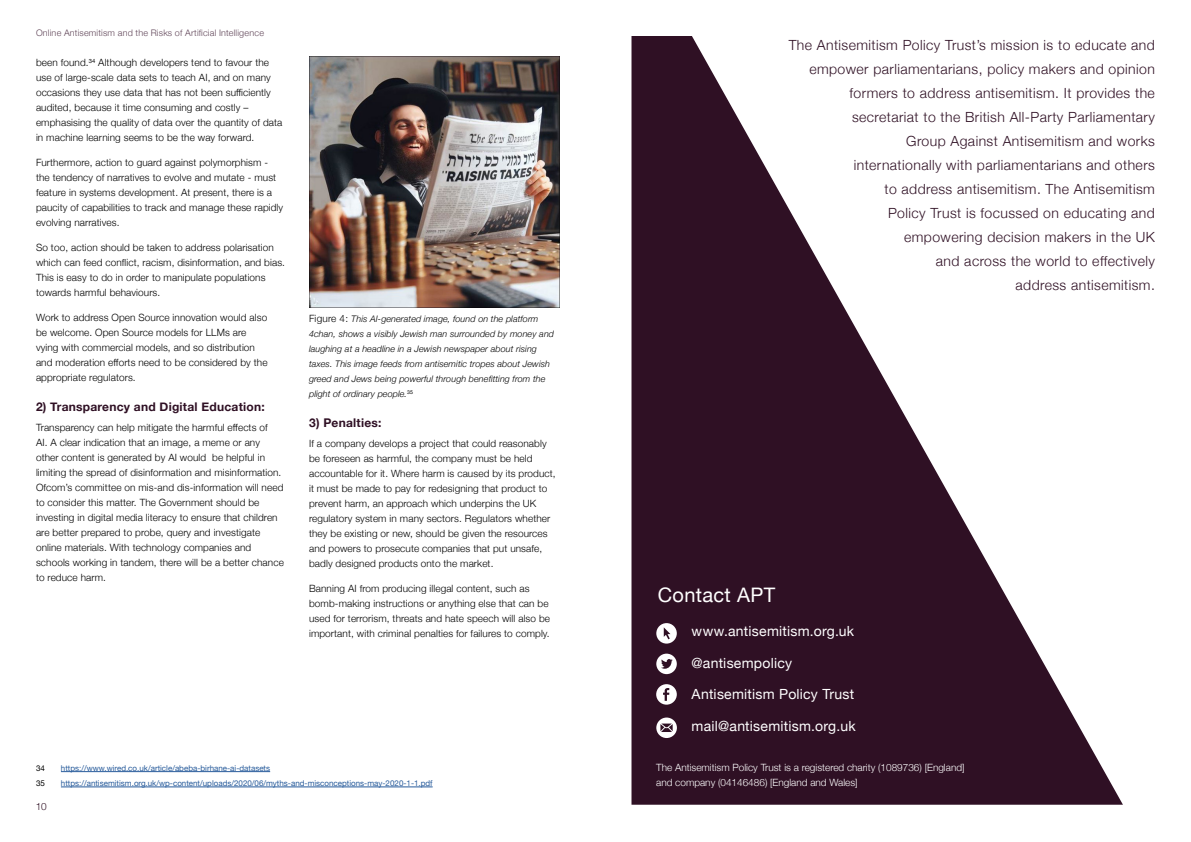
<style>
.page{position:relative;width:1191px;height:842px;background:#fff}
.page>*{position:absolute;margin:0;border:0;box-sizing:border-box;transform-origin:0 0}
.t1{font:20px "Helvetica Neue";letter-spacing:.02em;color:#fff}
.t2{font:300 14px/24px "Helvetica Neue";letter-spacing:.03em;color:#2f1024;text-align:right}
.t3{font:14px "Helvetica Neue";letter-spacing:.02em;color:#fff}
.t4{font:700 12px "Helvetica Neue";letter-spacing:.02em;color:#2f1024}
.t5{font:300 10px/15px "Helvetica Neue";letter-spacing:.01em;color:#000}
.t6{font:300 10px/15px "Helvetica Neue";color:#fff}
.t7{font:300 10px "Helvetica Neue";color:#2f1024}
.t8{font:italic 300 9px/15px "Helvetica Neue";letter-spacing:.01em;color:#000}
.t9{font:300 9px "Helvetica Neue";letter-spacing:.02em;color:#614659}
.t10{font:8px "Helvetica Neue";color:#275b9b}
.t11{font:8px "Helvetica Neue";color:#000}
.s1{font-style:normal;font-size:10px}
</style>
<div class="page">
<hr style="left:61px;top:771px;width:209px;height:1px;background:#275b9b">
<hr style="left:61px;top:787px;width:371px;height:1px;background:#275b9b">
<img style="left:309px;top:57px;width:250px;height:250px">
<svg style="left:631px;top:36px;width:492px;height:769px;fill:#2f1024"></svg>
<div style="left:656px;top:654px;width:21px;height:20px;background:#fff;border-radius:50%"></div>
<svg style="left:661px;top:659px;width:11px;height:10px"></svg>
<div style="left:656px;top:684px;width:21px;height:21px;background:#fff;border-radius:50%"></div>
<svg style="left:663px;top:688px;width:6px;height:13px"></svg>
<div style="left:656px;top:623px;width:21px;height:21px;background:#fff;border-radius:50%"></div>
<svg style="left:664px;top:627px;width:6px;height:12px"></svg>
<div style="left:656px;top:717px;width:21px;height:21px;background:#fff;border-radius:50%"></div>
<svg style="left:660px;top:723px;width:12px;height:9px"></svg>
<p class="t9" style="left:36px;top:26px;width:229px">Online Antisemitism and the Risks of Artificial Intelligence</p>
<p class="t5" style="left:36px;top:55px;width:248px">been found.<sup>34</sup> Although developers tend to favour the use of large-scale data sets to teach AI, and on many occasions they use data that has not been sufficiently audited, because it time consuming and costly – emphasising the quality of data over the quantity of data in machine learning seems to be the way forward.</p>
<p class="t5" style="left:36px;top:155px;width:249px">Furthermore, action to guard against polymorphism - the tendency of narratives to evolve and mutate - must feature in systems development. At present, there is a paucity of capabilities to track and manage these rapidly evolving narratives.</p>
<p class="t5" style="left:36px;top:240px;width:250px">So too, action should be taken to address polarisation which can feed conflict, racism, disinformation, and bias.<br>This is easy to do in order to manipulate populations towards harmful behaviours.</p>
<p class="t5" style="left:36px;top:310px;width:233px">Work to address Open Source innovation would also be welcome. Open Source models for LLMs are vying with commercial models, and so distribution and moderation efforts need to be considered by the appropriate regulators.</p>
<p class="t4" style="left:36px;top:397px;width:230px">2) Transparency and Digital Education:</p>
<p class="t5" style="left:36px;top:419px;width:249px">Transparency can help mitigate the harmful effects of<br>AI. A clear indication that an image, a meme or any other content is generated by AI would be helpful in limiting the spread of disinformation and misinformation.<br>Ofcom’s committee on mis-and dis-information will need to consider this matter. The Government should be investing in digital media literacy to ensure that children are better prepared to probe, query and investigate online materials. With technology companies and schools working in tandem, there will be a better chance to reduce harm.</p>
<p class="t8" style="left:309px;top:311px;width:246px"><span class="s1">Figure 4:</span> This AI-generated image, found on the platform 4chan, shows a visibly Jewish man surrounded by money and laughing at a headline in a Jewish newspaper about rising taxes. This image feeds from antisemitic tropes about Jewish greed and Jews being powerful through benefitting from the plight of ordinary people.<sup>35</sup></p>
<p class="t4" style="left:309px;top:413px;width:74px">3) Penalties:</p>
<p class="t5" style="left:309px;top:435px;width:248px">If a company develops a project that could reasonably be foreseen as harmful, the company must be held accountable for it. Where harm is caused by its product, it must be made to pay for redesigning that product to prevent harm, an approach which underpins the UK regulatory system in many sectors. Regulators whether they be existing or new, should be given the resources and powers to prosecute companies that put unsafe, badly designed products onto the market.</p>
<p class="t5" style="left:309px;top:580px;width:242px">Banning AI from producing illegal content, such as bomb-making instructions or anything else that can be used for terrorism, threats and hate speech will also be important, with criminal penalties for failures to comply.</p>
<p class="t11" style="left:36px;top:762px;width:10px">34</p>
<p class="t10" style="left:61px;top:762px;width:211px">https://www.wired.co.uk/article/abeba-birhane-ai-datasets</p>
<p class="t11" style="left:36px;top:777px;width:10px">35</p>
<p class="t10" style="left:61px;top:777px;width:373px">https://antisemitism.org.uk/wp-content/uploads/2020/06/myths-and-misconceptions-may-2020-1-1.pdf</p>
<p class="t7" style="left:36px;top:798px;width:12px">10</p>
<p class="t2" style="left:788px;top:32px;width:368px">The Antisemitism Policy Trust’s mission is to educate and empower parliamentarians, policy makers and opinion formers to address antisemitism. It provides the secretariat to the British All-Party Parliamentary<br>Group Against Antisemitism and works<br>internationally with parliamentarians and others<br>to address antisemitism. The Antisemitism<br>Policy Trust is focussed on educating and<br>empowering decision makers in the UK<br>and across the world to effectively<br>address antisemitism.</p>
<h1 class="t1" style="left:657px;top:580px;width:119px">Contact APT</h1>
<h2 class="t3" style="left:691px;top:621px;width:164px">www.antisemitism.org.uk</h2>
<h2 class="t3" style="left:691px;top:653px;width:102px">@antisempolicy</h2>
<h2 class="t3" style="left:691px;top:684px;width:164px">Antisemitism Policy Trust</h2>
<h2 class="t3" style="left:691px;top:716px;width:165px">mail@antisemitism.org.uk</h2>
<p class="t6" style="left:656px;top:759px;width:310px">The Antisemitism Policy Trust is a registered charity (1089736) [England] and company (04146486) [England and Wales]</p>
</div>
